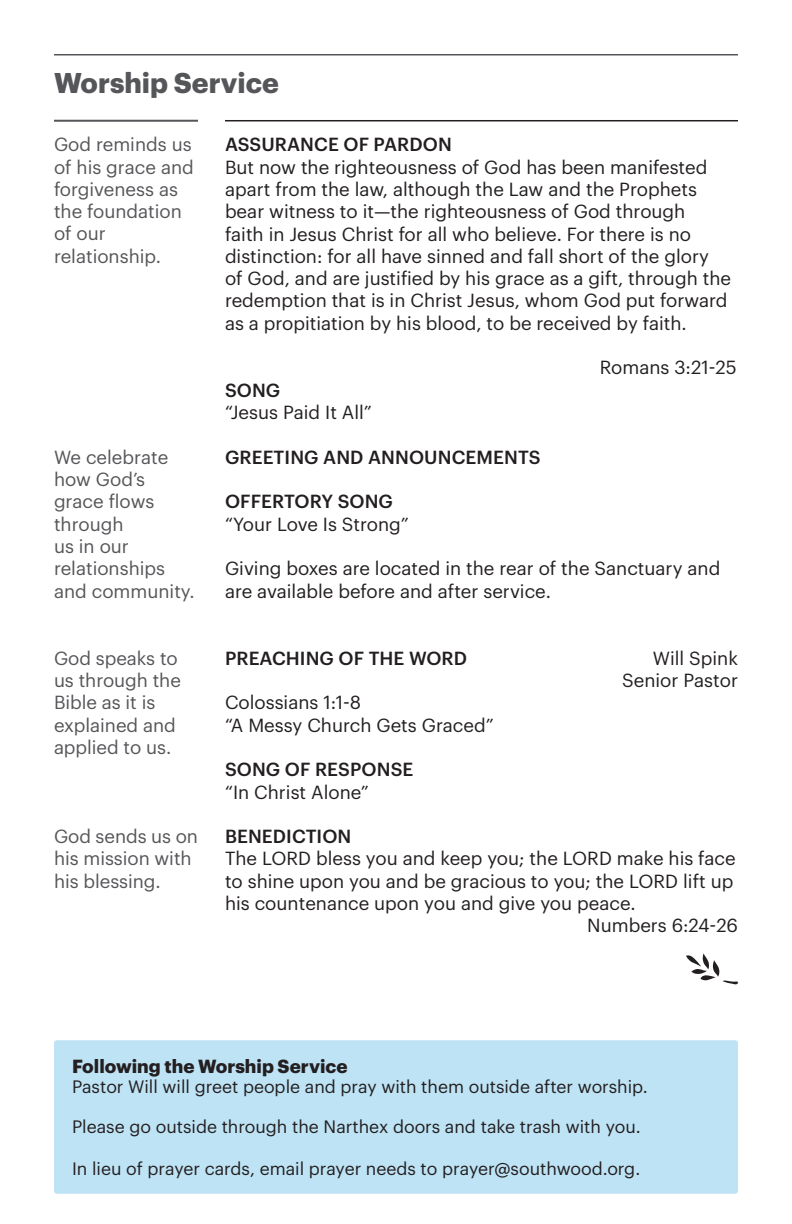
<style>
.page{position:relative;width:792px;height:1224px;background:#fff}
.page>*{position:absolute;margin:0;border:0;box-sizing:border-box;transform-origin:0 0}
.t1{font:52px "Southwood Collateral v 0.1";color:#231f20}
.t2{font:700 28px "Graphik";color:#555659}
.t3{font:18.6px/22.4px "Graphik";color:#231f20}
.t4{font:18.6px/22.4px "Graphik";color:#555659}
.t5{font:500 18.6px "Graphik";letter-spacing:.005em;color:#231f20}
.t6{font:700 18.6px "Graphik";color:#231f20}
.t7{font:17.6px "Graphik";color:#231f20}
</style>
<div class="page">
<hr style="left:54px;top:120px;width:144px;height:2px;background:#555659">
<hr style="left:225px;top:120px;width:513px;height:1px;background:#231f20">
<hr style="left:54px;top:54px;width:684px;height:2px;background:#555659">
<div style="left:54px;top:1040px;width:684px;height:154px;background:#bee3f5;border-radius:3px"></div>
<p class="t2" style="left:54px;top:61px;width:226px">Worship Service</p>
<p class="t5" style="left:225px;top:130px;width:228px">ASSURANCE OF PARDON</p>
<p class="t3" style="left:225px;top:154px;width:508px">But now the righteousness of God has been manifested apart from the law, although the Law and the Prophets bear witness to it—the righteousness of God through<br>faith in Jesus Christ for all who believe. For there is no distinction: for all have sinned and fall short of the glory of God, and are justified by his grace as a gift, through the redemption that is in Christ Jesus, whom God put forward as a propitiation by his blood, to be received by faith.</p>
<p class="t3" style="left:600px;top:355px;width:138px">Romans 3:21-25</p>
<p class="t5" style="left:225px;top:376px;width:57px">SONG</p>
<p class="t3" style="left:225px;top:400px;width:148px">“Jesus Paid It All”</p>
<p class="t5" style="left:225px;top:443px;width:317px">GREETING AND ANNOUNCEMENTS</p>
<p class="t5" style="left:225px;top:487px;width:169px">OFFERTORY SONG</p>
<p class="t3" style="left:225px;top:511px;width:185px">“Your Love Is Strong”</p>
<p class="t3" style="left:225px;top:556px;width:497px">Giving boxes are located in the rear of the Sanctuary and are available before and after service.</p>
<p class="t4" style="left:54px;top:132px;width:139px">God reminds us</p>
<p class="t4" style="left:54px;top:154px;width:141px">of his grace and forgiveness as the foundation of our relationship.</p>
<p class="t4" style="left:54px;top:444px;width:142px">We celebrate how God’s grace flows through<br>us in our relationships and community.</p>
<p class="t4" style="left:54px;top:645px;width:128px">God speaks to us through the<br>Bible as it is explained and applied to us.</p>
<p class="t4" style="left:54px;top:824px;width:145px">God sends us on his mission with his blessing.</p>
<p class="t5" style="left:225px;top:644px;width:244px">PREACHING OF THE WORD</p>
<p class="t3" style="left:653px;top:645px;width:87px">Will Spink</p>
<p class="t3" style="left:622px;top:667px;width:117px">Senior Pastor</p>
<p class="t3" style="left:225px;top:690px;width:138px">Colossians 1:1-8</p>
<p class="t3" style="left:225px;top:712px;width:270px">“A Messy Church Gets Graced”</p>
<p class="t5" style="left:225px;top:755px;width:190px">SONG OF RESPONSE</p>
<p class="t3" style="left:225px;top:779px;width:146px">“In Christ Alone”</p>
<p class="t5" style="left:225px;top:822px;width:128px">BENEDICTION</p>
<p class="t3" style="left:225px;top:846px;width:512px">The LORD bless you and keep you; the LORD make his face to shine upon you and be gracious to you; the LORD lift up his countenance upon you and give you peace.</p>
<p class="t3" style="left:587px;top:913px;width:152px">Numbers 6:24-26</p>
<p class="t1" style="left:686px;top:946px;width:53px">A</p>
<p class="t6" style="left:72px;top:1051px;width:277px">Following the Worship Service</p>
<p class="t7" style="left:72px;top:1073px;width:577px">Pastor Will will greet people and pray with them outside after worship.</p>
<p class="t7" style="left:72px;top:1113px;width:570px">Please go outside through the Narthex doors and take trash with you.</p>
<p class="t7" style="left:72px;top:1155px;width:570px">In lieu of prayer cards, email prayer needs to prayer@southwood.org.</p>
</div>
